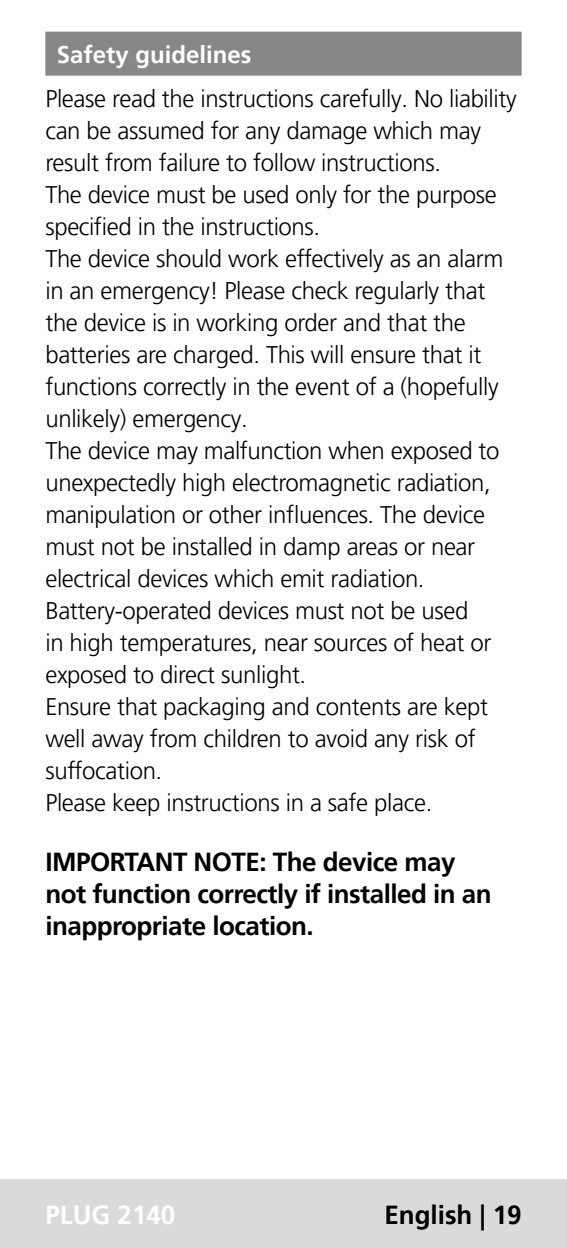
<style>
.page{position:relative;width:567px;height:1248px;background:#fff}
.page>*{position:absolute;margin:0;border:0;box-sizing:border-box;transform-origin:0 0}
.t1{font:700 26px/32px "Frutiger LT Pro";letter-spacing:-.02em;color:#000}
.t2{font:700 26px "Frutiger LT Pro";color:#000}
.t3{font:700 26px "Frutiger LT Pro";color:#fff}
.t4{font:300 24px/32px "Frutiger LT Pro";letter-spacing:-.015em;color:#000}
.t5{font:700 24px "Frutiger LT Pro";color:#fff}
</style>
<div class="page">
<div style="left:0;top:1179px;width:567px;height:68px;background:#dadada"></div>
<div style="left:45px;top:32px;width:477px;height:44px;background:#878786"></div>
<p class="t5" style="left:57px;top:41px;width:196px">Safety guidelines</p>
<p class="t4" style="left:45px;top:83px;width:473px">Please read the instructions carefully. No liability can be assumed for any damage which may result from failure to follow instructions.<br>The device must be used only for the purpose specified in the instructions.<br>The device should work effectively as an alarm in an emergency! Please check regularly that the device is in working order and that the batteries are charged. This will ensure that it functions correctly in the event of a (hopefully unlikely) emergency.<br>The device may malfunction when exposed to unexpectedly high electromagnetic radiation, manipulation or other influences. The device must not be installed in damp areas or near electrical devices which emit radiation.<br>Battery-operated devices must not be used<br>in high temperatures, near sources of heat or exposed to direct sunlight.<br>Ensure that packaging and contents are kept well away from children to avoid any risk of suffocation.<br>Please keep instructions in a safe place.</p>
<p class="t1" style="left:45px;top:846px;width:448px">IMPORTANT NOTE: The device may not function correctly if installed in an inappropriate location.</p>
<p class="t3" style="left:45px;top:1199px;width:132px">PLUG 2140</p>
<p class="t2" style="left:384px;top:1199px;width:139px">English | 19</p>
</div>
